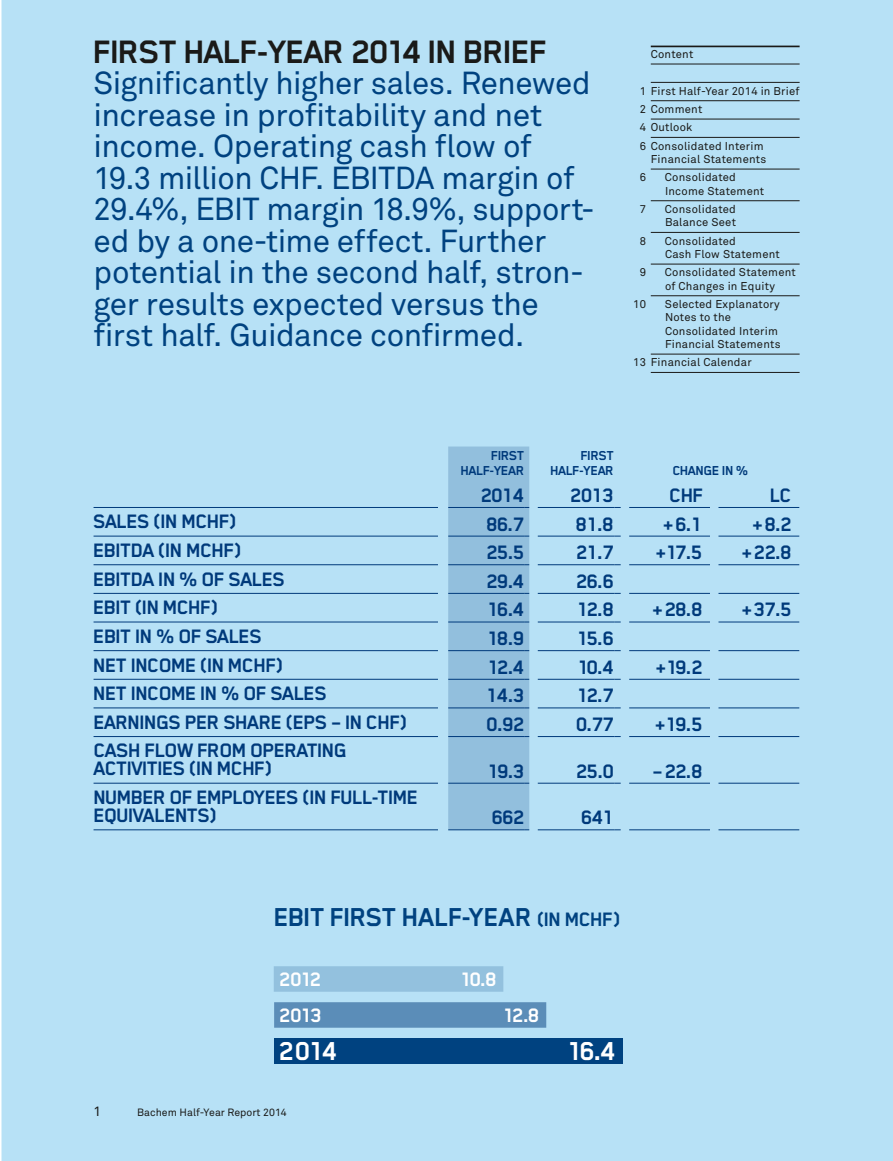
<style>
.page{position:relative;width:893px;height:1161px;background:#fff}
.page>*{position:absolute;margin:0;border:0;box-sizing:border-box;transform-origin:0 0}
.t1{font:700 37.5px "Blender Pro";letter-spacing:-.04em;color:#1a1a18}
.t2{font:31.5px/31.5px "Akkurat Pro";letter-spacing:-.015em;color:#004280}
.t3{font:700 30px "Blender Pro";letter-spacing:-.03em;color:#004280}
.t4{font:700 30px "Blender Pro";letter-spacing:-.06em;color:#fff}
.t5{font:700 22.5px/18px "Blender Pro";letter-spacing:-.04em;color:#004280}
.t6{font:700 22.5px "Blender Pro";letter-spacing:-.08em;color:#fff}
.t7{font:700 15px/15px "Blender Pro";letter-spacing:-.04em;color:#004280;text-align:right}
.t8{font:13.5px "Akkurat Pro";color:#1a1a18}
.t9{font:11.25px/18.3px "Akkurat Pro";letter-spacing:.02em;color:#1a1a18}
.t10{font:10.5px "Akkurat Pro";letter-spacing:.005em;color:#1a1a18}
.s1{font-size:22.5px}
</style>
<div class="page">
<div style="left:1px;top:0;width:892px;height:1161px;background:#b7e1f6"></div>
<hr style="left:94px;top:507px;width:344px;height:1px;background:#004280">
<hr style="left:538px;top:507px;width:76px;height:1px;background:#004280">
<hr style="left:629px;top:507px;width:81px;height:1px;background:#004280">
<hr style="left:718px;top:507px;width:81px;height:1px;background:#004280">
<hr style="left:94px;top:536px;width:344px;height:1px;background:#004280">
<hr style="left:538px;top:536px;width:76px;height:1px;background:#004280">
<hr style="left:629px;top:536px;width:81px;height:1px;background:#004280">
<hr style="left:718px;top:536px;width:81px;height:1px;background:#004280">
<hr style="left:94px;top:564px;width:344px;height:1px;background:#004280">
<hr style="left:538px;top:564px;width:76px;height:1px;background:#004280">
<hr style="left:629px;top:564px;width:81px;height:1px;background:#004280">
<hr style="left:718px;top:564px;width:81px;height:1px;background:#004280">
<hr style="left:94px;top:593px;width:344px;height:1px;background:#004280">
<hr style="left:538px;top:593px;width:76px;height:1px;background:#004280">
<hr style="left:629px;top:593px;width:81px;height:1px;background:#004280">
<hr style="left:718px;top:593px;width:81px;height:1px;background:#004280">
<hr style="left:94px;top:622px;width:344px;height:1px;background:#004280">
<hr style="left:538px;top:622px;width:76px;height:1px;background:#004280">
<hr style="left:629px;top:622px;width:81px;height:1px;background:#004280">
<hr style="left:718px;top:622px;width:81px;height:1px;background:#004280">
<hr style="left:94px;top:650px;width:344px;height:1px;background:#004280">
<hr style="left:538px;top:650px;width:76px;height:1px;background:#004280">
<hr style="left:629px;top:650px;width:81px;height:1px;background:#004280">
<hr style="left:718px;top:650px;width:81px;height:1px;background:#004280">
<hr style="left:94px;top:679px;width:344px;height:1px;background:#004280">
<hr style="left:538px;top:679px;width:76px;height:1px;background:#004280">
<hr style="left:629px;top:679px;width:81px;height:1px;background:#004280">
<hr style="left:718px;top:679px;width:81px;height:1px;background:#004280">
<hr style="left:94px;top:707px;width:344px;height:1px;background:#004280">
<hr style="left:538px;top:707px;width:76px;height:1px;background:#004280">
<hr style="left:629px;top:707px;width:81px;height:1px;background:#004280">
<hr style="left:718px;top:707px;width:81px;height:1px;background:#004280">
<hr style="left:94px;top:736px;width:344px;height:1px;background:#004280">
<hr style="left:538px;top:736px;width:76px;height:1px;background:#004280">
<hr style="left:629px;top:736px;width:81px;height:1px;background:#004280">
<hr style="left:718px;top:736px;width:81px;height:1px;background:#004280">
<hr style="left:94px;top:783px;width:344px;height:1px;background:#004280">
<hr style="left:538px;top:783px;width:76px;height:1px;background:#004280">
<hr style="left:629px;top:783px;width:81px;height:1px;background:#004280">
<hr style="left:718px;top:783px;width:81px;height:1px;background:#004280">
<hr style="left:94px;top:829px;width:344px;height:1px;background:#004280">
<div style="left:448px;top:446px;width:81px;height:384px;background:#92bfdd"></div>
<hr style="left:538px;top:829px;width:76px;height:1px;background:#004280">
<hr style="left:629px;top:829px;width:81px;height:1px;background:#004280">
<hr style="left:718px;top:829px;width:81px;height:1px;background:#004280">
<hr style="left:651px;top:46px;width:149px;height:1px;background:#1a1a18">
<hr style="left:651px;top:64px;width:149px;height:1px;background:#1a1a18">
<hr style="left:651px;top:82px;width:149px;height:1px;background:#1a1a18">
<hr style="left:651px;top:100px;width:149px;height:1px;background:#1a1a18">
<hr style="left:651px;top:119px;width:149px;height:1px;background:#1a1a18">
<hr style="left:651px;top:137px;width:149px;height:1px;background:#1a1a18">
<hr style="left:651px;top:169px;width:149px;height:1px;background:#1a1a18">
<hr style="left:651px;top:200px;width:149px;height:1px;background:#1a1a18">
<hr style="left:651px;top:232px;width:149px;height:1px;background:#1a1a18">
<hr style="left:651px;top:264px;width:149px;height:1px;background:#1a1a18">
<hr style="left:651px;top:295px;width:149px;height:1px;background:#1a1a18">
<hr style="left:651px;top:354px;width:149px;height:1px;background:#1a1a18">
<hr style="left:651px;top:372px;width:149px;height:1px;background:#1a1a18">
<div style="left:274px;top:1002px;width:272px;height:26px;background:#5b8db8"></div>
<div style="left:274px;top:966px;width:229px;height:26px;background:#93c1de"></div>
<div style="left:274px;top:1038px;width:349px;height:26px;background:#004280"></div>
<h1 class="t1" style="left:94px;top:31px;width:456px">FIRST HALF-YEAR 2014 IN BRIEF</h1>
<p class="t2" style="left:94px;top:68px;width:503px">Significantly higher sales. Renewed increase in profitability and net income. Operating cash flow of 19.3 million CHF. EBITDA margin of 29.4%, EBIT margin 18.9%, support&shy;ed by a one-time effect. Further potential in the second half, stron&shy;ger results expected versus the first half. Guidance confirmed.</p>
<p class="t9" style="left:651px;top:45px;width:44px">Content</p>
<p class="t9" style="left:640px;top:82px;width:161px">1 First Half-Year 2014 in Brief<br>2 Comment<br>4 Outlook<br>6 Consolidated Interim</p>
<p class="t9" style="left:665px;top:150px;width:103px;text-indent:-14px">Financial Statements<br>Consolidated</p>
<p class="t9" style="left:665px;top:182px;width:101px">Income Statement<br>Consolidated</p>
<p class="t9" style="left:665px;top:214px;width:73px">Balance Seet<br>Consolidated</p>
<p class="t9" style="left:665px;top:245px;width:132px">Cash Flow Statement<br>Consolidated Statement</p>
<p class="t9" style="left:665px;top:277px;width:116px">of Changes in Equity<br>Selected Explanatory</p>
<p class="t9" style="left:665px;top:311px;width:117px;line-height:13.4px">Notes to the<br>Consolidated Interim<br>Financial Statements</p>
<p class="t9" style="left:633px;top:354px;width:120px">13 Financial Calendar</p>
<p class="t9" style="left:640px;top:168px;width:8px">6</p>
<p class="t9" style="left:640px;top:200px;width:8px">7</p>
<p class="t9" style="left:640px;top:232px;width:8px">8</p>
<p class="t9" style="left:640px;top:263px;width:8px">9</p>
<p class="t9" style="left:633px;top:295px;width:14px">10</p>
<p class="t7" style="left:461px;top:448px;width:65px">FIRST<br>HALF-YEAR</p>
<p class="t7" style="left:550px;top:448px;width:65px">FIRST<br>HALF-YEAR</p>
<p class="t7" style="left:673px;top:463px;width:78px">CHANGE IN %</p>
<p class="t5" style="left:481px;top:486px;width:46px">2014</p>
<p class="t5" style="left:570px;top:486px;width:46px">2013</p>
<p class="t5" style="left:670px;top:486px;width:36px">CHF</p>
<p class="t5" style="left:770px;top:486px;width:24px">LC</p>
<p class="t5" style="left:94px;top:512px;width:145px">SALES (IN MCHF)</p>
<p class="t5" style="left:486px;top:514px;width:40px">86.7</p>
<p class="t5" style="left:576px;top:514px;width:40px">81.8</p>
<p class="t5" style="left:663px;top:514px;width:42px">+6.1</p>
<p class="t5" style="left:752px;top:514px;width:42px">+8.2</p>
<p class="t5" style="left:94px;top:541px;width:150px">EBITDA (IN MCHF)</p>
<p class="t5" style="left:486px;top:543px;width:40px">25.5</p>
<p class="t5" style="left:576px;top:543px;width:40px">21.7</p>
<p class="t5" style="left:655px;top:543px;width:49px">+17.5</p>
<p class="t5" style="left:741px;top:543px;width:52px">+22.8</p>
<p class="t5" style="left:94px;top:570px;width:194px">EBITDA IN % OF SALES</p>
<p class="t5" style="left:486px;top:572px;width:40px">29.4</p>
<p class="t5" style="left:576px;top:572px;width:40px">26.6</p>
<p class="t5" style="left:94px;top:598px;width:127px">EBIT (IN MCHF)</p>
<p class="t5" style="left:488px;top:600px;width:39px">16.4</p>
<p class="t5" style="left:577px;top:600px;width:39px">12.8</p>
<p class="t5" style="left:652px;top:600px;width:52px">+28.8</p>
<p class="t5" style="left:741px;top:600px;width:52px">+37.5</p>
<p class="t5" style="left:94px;top:627px;width:170px">EBIT IN % OF SALES</p>
<p class="t5" style="left:488px;top:629px;width:39px">18.9</p>
<p class="t5" style="left:577px;top:629px;width:39px">15.6</p>
<p class="t5" style="left:94px;top:655px;width:192px">NET INCOME (IN MCHF)</p>
<p class="t5" style="left:488px;top:658px;width:39px">12.4</p>
<p class="t5" style="left:578px;top:658px;width:38px">10.4</p>
<p class="t5" style="left:655px;top:658px;width:49px">+19.2</p>
<p class="t5" style="left:94px;top:684px;width:235px">NET INCOME IN % OF SALES</p>
<p class="t5" style="left:487px;top:686px;width:40px">14.3</p>
<p class="t5" style="left:577px;top:686px;width:39px">12.7</p>
<p class="t5" style="left:94px;top:713px;width:316px">EARNINGS PER SHARE (EPS – IN CHF)</p>
<p class="t5" style="left:487px;top:715px;width:40px">0.92</p>
<p class="t5" style="left:576px;top:715px;width:40px">0.77</p>
<p class="t5" style="left:655px;top:715px;width:50px">+19.5</p>
<p class="t5" style="left:94px;top:741px;width:255px">CASH FLOW FROM OPERATING<br>ACTIVITIES (IN MCHF)</p>
<p class="t5" style="left:488px;top:761px;width:39px">19.3</p>
<p class="t5" style="left:576px;top:761px;width:40px">25.0</p>
<p class="t5" style="left:653px;top:761px;width:52px">–22.8</p>
<p class="t5" style="left:94px;top:788px;width:326px">NUMBER OF EMPLOYEES (IN FULL-TIME<br>EQUIVALENTS)</p>
<p class="t5" style="left:492px;top:808px;width:35px">662</p>
<p class="t5" style="left:581px;top:808px;width:35px">641</p>
<h3 class="t3" style="left:274px;top:901px;width:348px">EBIT FIRST HALF-YEAR <span class="s1">(IN MCHF)</span></h3>
<p class="t6" style="left:279px;top:967px;width:44px">2012</p>
<p class="t6" style="left:461px;top:967px;width:38px">10.8</p>
<p class="t6" style="left:279px;top:1003px;width:44px">2013</p>
<p class="t6" style="left:503px;top:1003px;width:38px">12.8</p>
<h3 class="t4" style="left:279px;top:1035px;width:61px">2014</h3>
<h3 class="t4" style="left:568px;top:1035px;width:50px">16.4</h3>
<p class="t8" style="left:94px;top:1104px;width:9px">1</p>
<p class="t10" style="left:137px;top:1106px;width:151px">Bachem Half-Year Report 2014</p>
</div>
